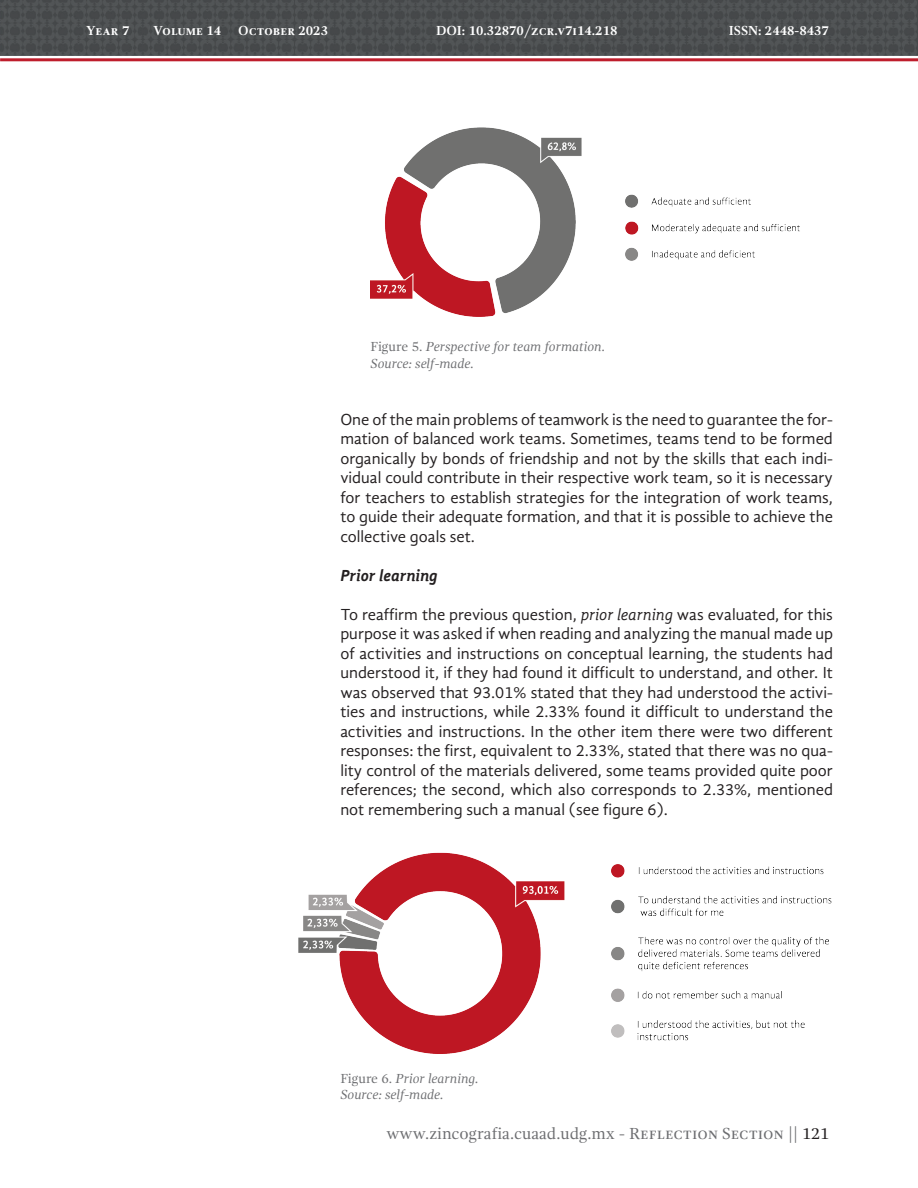
<style>
.page{position:relative;width:918px;height:1188px;background:#fff}
.page>*{position:absolute;margin:0;border:0;box-sizing:border-box;transform-origin:0 0}
.CUERPO{font:16.5px/19.5px "Gandhi Sans";color:#231f20;text-align:justify}
.t1{font:16.5px "Gandhi Serif";color:#6c6d70}
.ENCABEZADO_3{font:italic 700 16.5px "Gandhi Sans";letter-spacing:-.005em;color:#231f20}
.t2{font:700 13.5px "Gandhi Serif";color:#fff}
.FIGURAS{font:italic 13.5px "Gandhi Serif";color:#6c6d70}
.s1{font-weight:400}
.s2{font-style:normal}
.s3{font-style:italic}
.s4{color:#231f20}
</style>
<div class="page">
<div style="left:0;top:0;width:918px;height:56px;background:#4c4f51"></div>
<hr style="left:0;top:58px;width:918px;height:3px;background:#be1d2c">
<img style="left:371px;top:128px;width:429px;height:189px">
<img style="left:298px;top:852px;width:534px;height:202px">
<p class="t2" style="left:153px;top:23px;width:70px">Volume 14</p>
<p class="t2" style="left:238px;top:23px;width:91px">October 2023</p>
<p class="t2" style="left:404px;top:23px;width:215px"><span class="s1">DOI:</span> DOI: 10.32870/zcr.v7i14.218</p>
<p class="t2" style="left:733px;top:23px;width:102px">ISSN: 2448-8437</p>
<p class="t2" style="left:86px;top:23px;width:300px">Year 7 Volume 14 October 2023 - March 2024</p>
<p class="t2" style="left:729px;top:23px;width:102px">ISSN: 2448-8437</p>
<p class="FIGURAS" style="left:371px;top:339px;width:236px"><span class="s2">Figure 5.</span> Perspective for team formation.</p>
<p class="FIGURAS" style="left:371px;top:355px;width:105px">Source: self-made.</p>
<p class="CUERPO" style="left:340px;top:409px;width:494px">One of the main problems of teamwork is the need to guarantee the for&shy;mation of balanced work teams. Sometimes, teams tend to be formed organically by bonds of friendship and not by the skills that each indi&shy;vidual could contribute in their respective work team, so it is necessary for teachers to establish strategies for the integration of work teams, to guide their adequate formation, and that it is possible to achieve the collective goals set.</p>
<p class="ENCABEZADO_3" style="left:340px;top:565px;width:99px">Prior learning</p>
<p class="CUERPO" style="left:340px;top:604px;width:494px">To reaffirm the previous question, <span class="s3">prior learning</span> was evaluated, for this purpose it was asked if when reading and analyzing the manual made up of activities and instructions on conceptual learning, the students had understood it, if they had found it difficult to understand, and other. It was observed that 93.01% stated that they had understood the activi&shy;ties and instructions, while 2.33% found it difficult to understand the activities and instructions. In the other item there were two different responses: the first, equivalent to 2.33%, stated that there was no qua&shy;lity control of the materials delivered, some teams provided quite poor references; the second, which also corresponds to 2.33%, mentioned not remembering such a manual (see figure 6).</p>
<p class="FIGURAS" style="left:340px;top:1071px;width:140px"><span class="s2">Figure 6.</span> Prior learning.</p>
<p class="FIGURAS" style="left:340px;top:1087px;width:105px">Source: self-made.</p>
<p class="t1" style="left:386px;top:1124px;width:444px">www.zincografia.cuaad.udg.mx - Reflection Section || <span class="s4">121</span></p>
</div>
